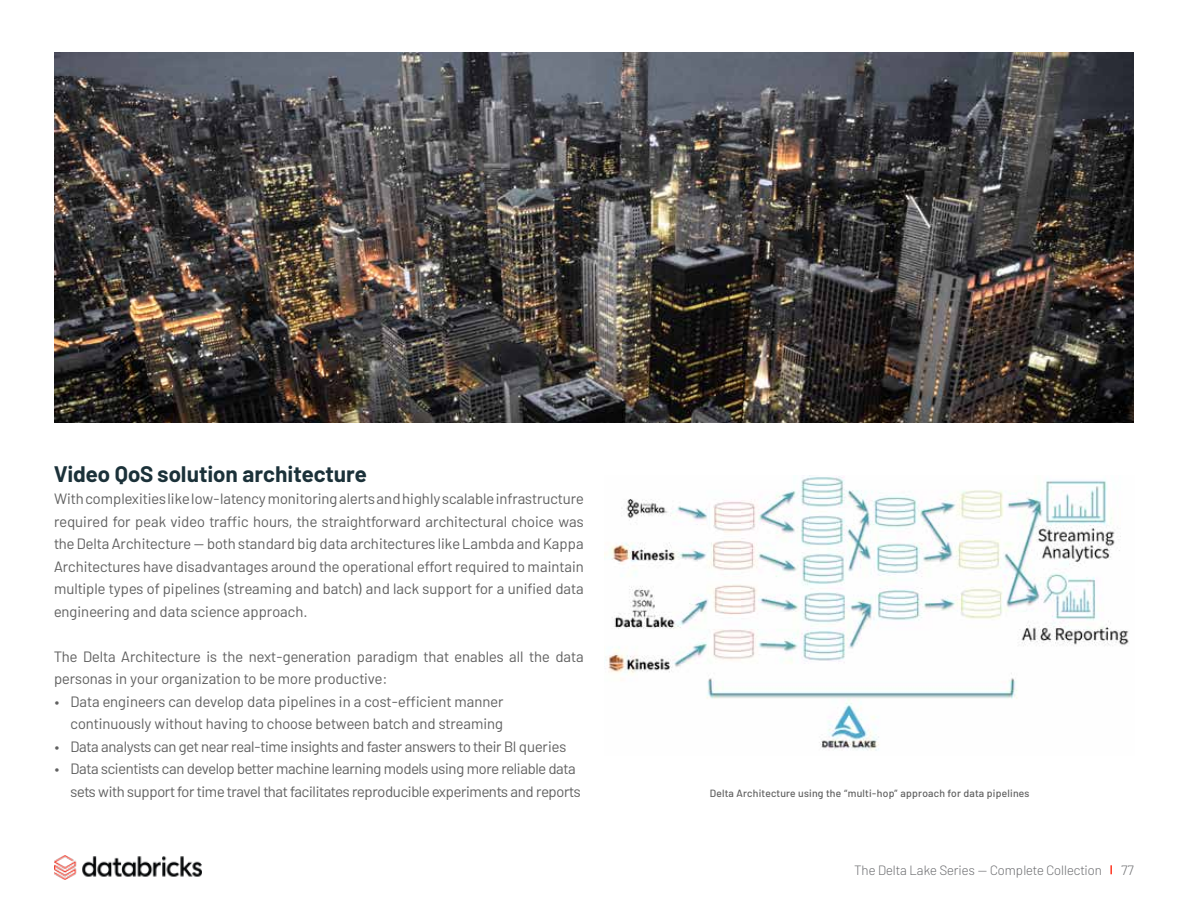
<style>
.page{position:relative;width:1188px;height:918px;background:#fff}
.page>*{position:absolute;margin:0;border:0;box-sizing:border-box;transform-origin:0 0}
.t1{font:700 22.5px "Barlow";color:#1b3139}
.t2{font:15px/22.5px "Barlow";color:#606060;text-align:justify}
.t3{font:15px/22.5px "Barlow";letter-spacing:-.02em;color:#606060}
.t4{font:300 13.5px "Barlow";color:#6d6e71}
.t5{font:500 10.5px "Barlow";letter-spacing:.02em;color:#606060}
</style>
<div class="page">
<img style="left:54px;top:52px;width:1080px;height:370px">
<svg style="left:1110px;top:865px;width:2px;height:9px"></svg>
<img style="left:54px;top:856px;width:148px;height:23px">
<img style="left:605px;top:475px;width:524px;height:276px">
<h1 class="t1" style="left:54px;top:457px;width:314px">Video QoS solution architecture</h1>
<p class="t2" style="left:54px;top:486px;width:531px">With complexities like low-latency monitoring alerts and highly scalable infrastructure required for peak video traffic hours, the straightforward architectural choice was the Delta Architecture — both standard big data architectures like Lambda and Kappa Architectures have disadvantages around the operational effort required to maintain multiple types of pipelines (streaming and batch) and lack support for a unified data engineering and data science approach.</p>
<p class="t2" style="left:54px;top:644px;width:531px">The Delta Architecture is the next-generation paradigm that enables all the data personas in your organization to be more productive:</p>
<p class="t2" style="left:54px;top:689px;width:451px;text-align:right">• Data engineers can develop data pipelines in a cost-efficient manner continuously without having to choose between batch and streaming</p>
<p class="t3" style="left:54px;top:734px;width:514px">• Data analysts can get near real-time insights and faster answers to their BI queries</p>
<p class="t3" style="left:70px;top:756px;width:512px;text-indent:-16px">• Data scientists can develop better machine learning models using more reliable data sets with support for time travel that facilitates reproducible experiments and reports</p>
<p class="t5" style="left:710px;top:785px;width:321px">Delta Architecture using the “multi-hop” approach for data pipelines</p>
<p class="t4" style="left:855px;top:860px;width:249px">The Delta Lake Series — Complete Collection</p>
<p class="t4" style="left:1122px;top:860px;width:14px">77</p>
</div>
